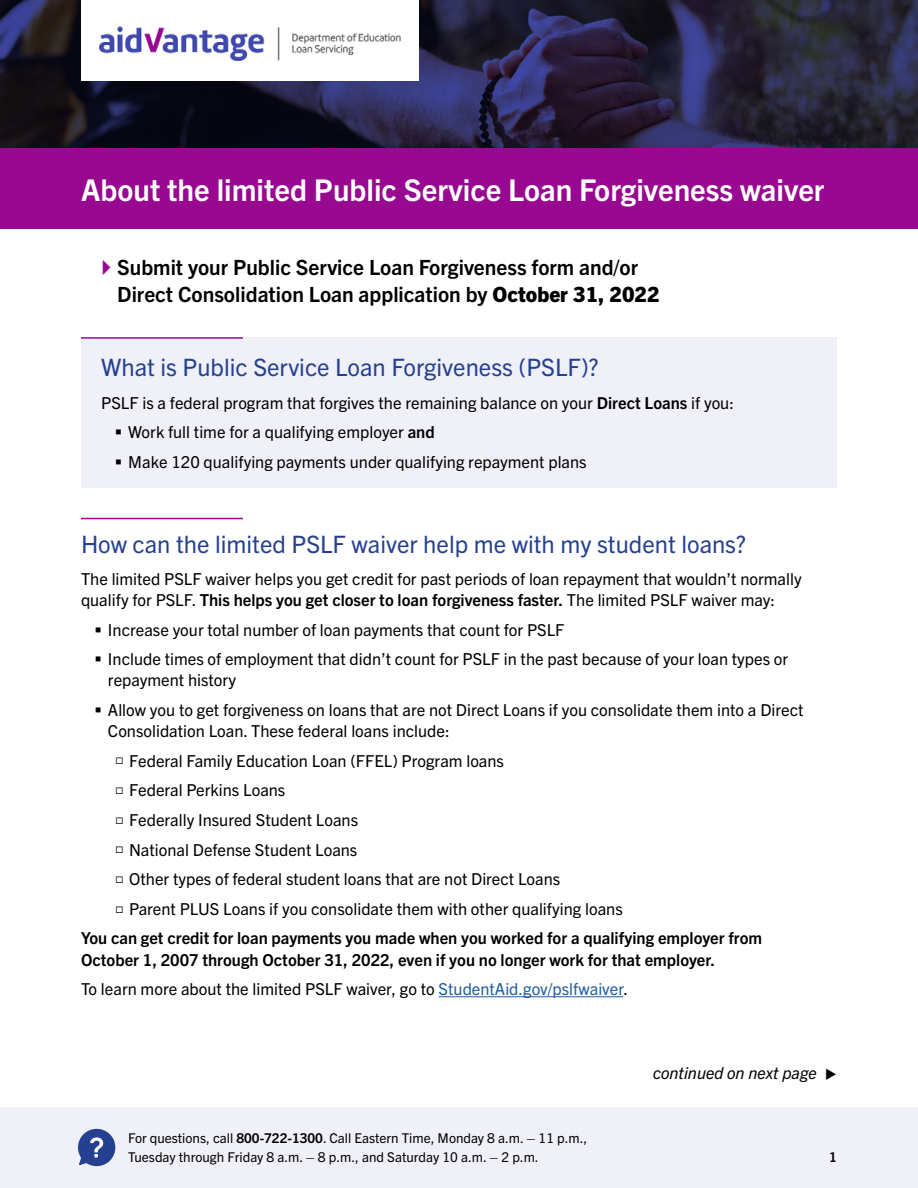
<style>
.page{position:relative;width:918px;height:1188px;background:#fff}
.page>*{position:absolute;margin:0;border:0;box-sizing:border-box;transform-origin:0 0}
.t1{font:700 30px "Trade Gothic Next LT Pro";color:#fff}
.t2{font:24px "Trade Gothic Next LT Pro";color:#25408f}
.t3{font:700 21px/27px "Trade Gothic Next LT Pro";color:#000}
.t4{font:16.5px/21px "Trade Gothic Next LT Pro";color:#000}
.t5{font:700 16.5px/21px "Trade Gothic Next LT Pro";color:#000}
.t6{font:italic 16.5px "Trade Gothic Next LT Pro";color:#000}
.t7{font:13.5px/19.2px "Trade Gothic Next LT Pro";color:#000}
.t8{font:700 13.5px "Trade Gothic Next LT Pro";color:#000}
.s1{font-weight:800}
.s2{font-weight:700}
.s3{color:#215e9e}
</style>
<div class="page">
<div style="left:0;top:1107px;width:918px;height:81px;background:#f0f0f9"></div>
<svg style="left:78px;top:1128px;width:38px;height:39px"></svg>
<img style="left:0;top:0;width:918px;height:148px">
<div style="left:81px;top:0;width:337px;height:81px;background:#fff"></div>
<img style="left:99px;top:26px;width:302px;height:35px">
<div style="left:0;top:148px;width:918px;height:82px;background:#990891"></div>
<hr style="left:81px;top:518px;width:162px;height:1px;background:#990891">
<hr style="left:439px;top:996px;width:184px;height:1px;background:#215e9e">
<div style="left:81px;top:338px;width:756px;height:150px;background:#f0f0f9"></div>
<hr style="left:81px;top:337px;width:162px;height:2px;background:#990891">
<h1 class="t1" style="left:81px;top:169px;width:745px">About the limited Public Service Loan Forgiveness waiver</h1>
<p class="t3" style="left:117px;top:253px;width:544px">Submit your Public Service Loan Forgiveness form and/or<br>Direct Consolidation Loan application by <span class="s1">October 31, 2022</span></p>
<h2 class="t2" style="left:101px;top:351px;width:499px">What is Public Service Loan Forgiveness (PSLF)?</h2>
<p class="t4" style="left:101px;top:391px;width:634px">PSLF is a federal program that forgives the remaining balance on your <span class="s2">Direct Loans</span> if you:</p>
<p class="t4" style="left:128px;top:421px;width:308px">Work full time for a qualifying employer <span class="s2">and</span></p>
<p class="t4" style="left:128px;top:450px;width:460px">Make 120 qualifying payments under qualifying repayment plans</p>
<h2 class="t2" style="left:81px;top:528px;width:667px">How can the limited PSLF waiver help me with my student loans?</h2>
<p class="t4" style="left:81px;top:568px;width:722px">The limited PSLF waiver helps you get credit for past periods of loan repayment that wouldn’t normally qualify for PSLF. <span class="s2">This helps you get closer to loan forgiveness faster.</span> The limited PSLF waiver may:</p>
<p class="t4" style="left:108px;top:618px;width:458px">Increase your total number of loan payments that count for PSLF</p>
<p class="t4" style="left:108px;top:648px;width:682px">Include times of employment that didn’t count for PSLF in the past because of your loan types or repayment history</p>
<p class="t4" style="left:108px;top:698px;width:697px">Allow you to get forgiveness on loans that are not Direct Loans if you consolidate them into a Direct<br>Consolidation Loan. These federal loans include:</p>
<p class="t4" style="left:129px;top:749px;width:377px">Federal Family Education Loan (FFEL) Program loans</p>
<p class="t4" style="left:129px;top:779px;width:158px">Federal Perkins Loans</p>
<p class="t4" style="left:129px;top:808px;width:231px">Federally Insured Student Loans</p>
<p class="t4" style="left:129px;top:838px;width:230px">National Defense Student Loans</p>
<p class="t4" style="left:129px;top:868px;width:433px">Other types of federal student loans that are not Direct Loans</p>
<p class="t4" style="left:129px;top:897px;width:495px">Parent PLUS Loans if you consolidate them with other qualifying loans</p>
<p class="t5" style="left:81px;top:927px;width:683px">You can get credit for loan payments you made when you worked for a qualifying employer from<br>October 1, 2007 through October 31, 2022, even if you no longer work for that employer.</p>
<p class="t4" style="left:81px;top:978px;width:549px">To learn more about the limited PSLF waiver, go to <span class="s3">StudentAid.gov/pslfwaiver</span>.</p>
<p class="t7" style="left:128px;top:1128px;width:461px">For questions, call <span class="s2">800-722-1300</span>. Call Eastern Time, Monday 8 a.m. – 11 p.m.,<br>Tuesday through Friday 8 a.m. – 8 p.m., and Saturday 10 a.m. – 2 p.m.</p>
<p class="t6" style="left:653px;top:1062px;width:185px">continued on next page ◆</p>
<p class="t8" style="left:829px;top:1148px;width:9px">1</p>
</div>
